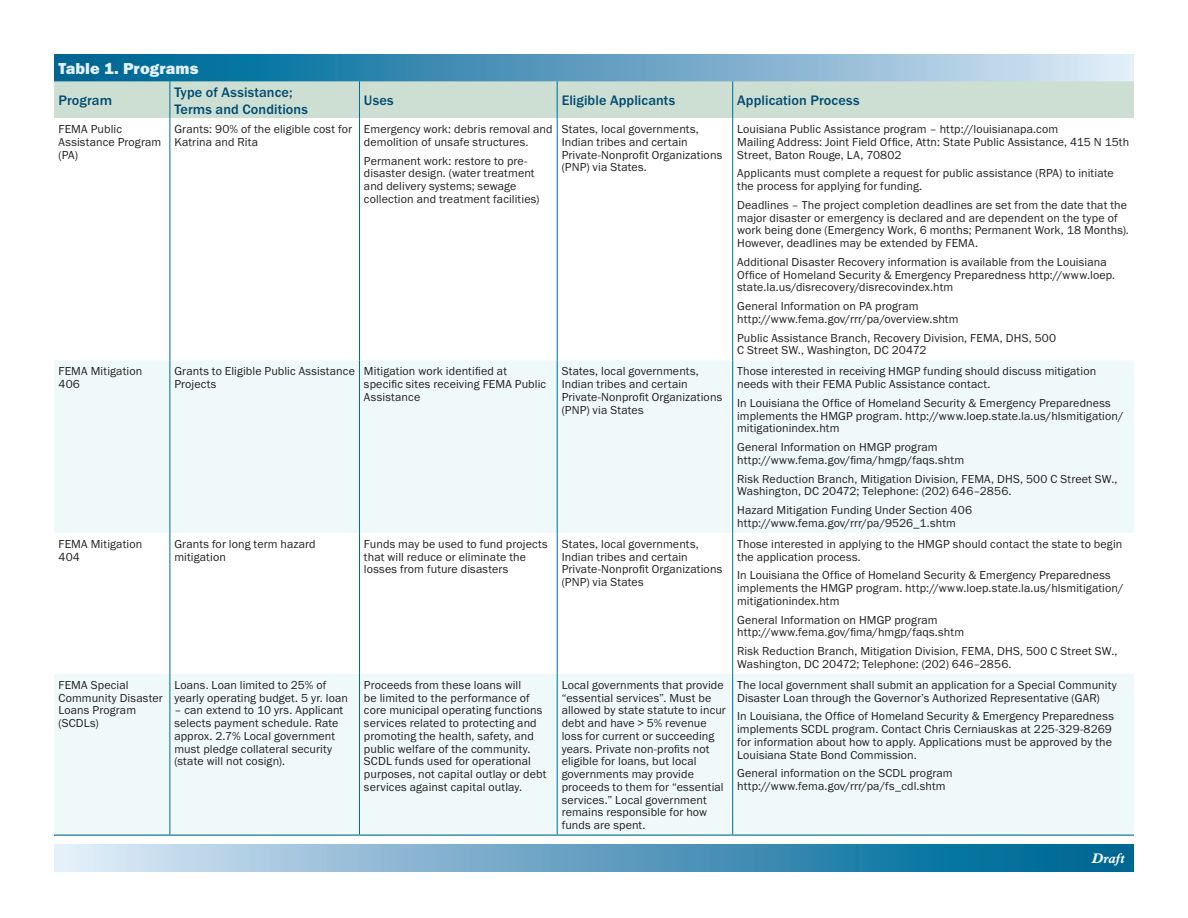
<style>
.page{position:relative;width:1188px;height:918px;background:#fff}
.page>*{position:absolute;margin:0;border:0;box-sizing:border-box;transform-origin:0 0}
.t1{font:800 16.5px "Franklin Gothic H";letter-spacing:.005em;color:#e4f1fa}
.t2{font:700 14.25px/17.1px "Franklin Gothic";letter-spacing:.01em;color:#004a71}
.t3{font:italic 700 13.5px "Aldine 721 BT";letter-spacing:.01em;color:#fff}
.t4{font:12px/12.8px "Franklin Gothic";letter-spacing:.01em;color:#231f20}
</style>
<div class="page">
<div style="left:54px;top:54px;width:1080px;height:27px;background:linear-gradient(to right,#005d8e,#dce5f5)"></div>
<div style="left:54px;top:81px;width:1080px;height:37px;background:#ccdfd2"></div>
<svg style="left:54px;top:360px;width:1080px;height:475px;fill:#f0f9f9"></svg>
<hr style="left:170px;top:533px;width:1px;height:141px;background:#006c9b">
<hr style="left:359px;top:533px;width:1px;height:141px;background:#006c9b">
<hr style="left:557px;top:533px;width:1px;height:141px;background:#006c9b">
<hr style="left:732px;top:533px;width:1px;height:141px;background:#006c9b">
<hr style="left:170px;top:118px;width:1px;height:242px;background:#006c9b">
<hr style="left:359px;top:118px;width:1px;height:242px;background:#006c9b">
<hr style="left:557px;top:118px;width:1px;height:242px;background:#006c9b">
<hr style="left:732px;top:118px;width:1px;height:242px;background:#006c9b">
<hr style="left:170px;top:360px;width:1px;height:173px;background:#006c9b">
<hr style="left:359px;top:360px;width:1px;height:173px;background:#006c9b">
<hr style="left:557px;top:360px;width:1px;height:173px;background:#006c9b">
<hr style="left:732px;top:360px;width:1px;height:173px;background:#006c9b">
<hr style="left:170px;top:674px;width:1px;height:161px;background:#006c9b">
<hr style="left:359px;top:674px;width:1px;height:161px;background:#006c9b">
<hr style="left:557px;top:674px;width:1px;height:161px;background:#006c9b">
<hr style="left:732px;top:674px;width:1px;height:161px;background:#006c9b">
<hr style="left:170px;top:81px;width:1px;height:37px;background:#006c9b">
<hr style="left:359px;top:81px;width:1px;height:37px;background:#006c9b">
<hr style="left:557px;top:81px;width:1px;height:37px;background:#006c9b">
<hr style="left:732px;top:81px;width:1px;height:37px;background:#006c9b">
<hr style="left:54px;top:835px;width:116px;height:1px;background:#006c9b">
<hr style="left:170px;top:835px;width:189px;height:1px;background:#006c9b">
<hr style="left:359px;top:835px;width:198px;height:1px;background:#006c9b">
<hr style="left:557px;top:835px;width:176px;height:1px;background:#006c9b">
<hr style="left:733px;top:835px;width:401px;height:1px;background:#006c9b">
<div style="left:54px;top:844px;width:1080px;height:27px;background:linear-gradient(to right,#dfe7f6,#005d8f)"></div>
<h1 class="t1" style="left:58px;top:59px;width:141px">Table 1. Programs</h1>
<p class="t2" style="left:58px;top:92px;width:55px">Program</p>
<p class="t2" style="left:174px;top:83px;width:135px">Type of Assistance;<br>Terms and Conditions</p>
<p class="t2" style="left:364px;top:92px;width:31px">Uses</p>
<p class="t2" style="left:562px;top:92px;width:115px">Eligible Applicants</p>
<p class="t2" style="left:737px;top:92px;width:124px">Application Process</p>
<p class="t4" style="left:58px;top:123px;width:104px">FEMA Public<br>Assistance Program (PA)</p>
<p class="t4" style="left:174px;top:123px;width:179px">Grants: 90% of the eligible cost for<br>Katrina and Rita</p>
<p class="t4" style="left:364px;top:123px;width:190px">Emergency work: debris removal and demolition of unsafe structures.</p>
<p class="t4" style="left:364px;top:154px;width:177px">Permanent work: restore to pre&shy;disaster design. (water treatment and delivery systems; sewage collection and treatment facilities)</p>
<p class="t4" style="left:562px;top:123px;width:162px">States, local governments,<br>Indian tribes and certain<br>Private-Nonprofit Organizations (PNP) via States.</p>
<p class="t4" style="left:737px;top:123px;width:394px">Louisiana Public Assistance program – http://louisianapa.com<br>Mailing Address: Joint Field Office, Attn: State Public Assistance, 415 N 15th<br>Street, Baton Rouge, LA, 70802</p>
<p class="t4" style="left:737px;top:167px;width:378px">Applicants must complete a request for public assistance (RPA) to initiate the process for applying for funding.</p>
<p class="t4" style="left:737px;top:199px;width:393px">Deadlines – The project completion deadlines are set from the date that the major disaster or emergency is declared and are dependent on the type of work being done (Emergency Work, 6 months; Permanent Work, 18 Months).<br>However, deadlines may be extended by FEMA.</p>
<p class="t4" style="left:737px;top:256px;width:380px">Additional Disaster Recovery information is available from the Louisiana<br>Office of Homeland Security &amp; Emergency Preparedness http://www.loep. state.la.us/disrecovery/disrecovindex.htm</p>
<p class="t4" style="left:737px;top:300px;width:223px">General Information on PA program http://www.fema.gov/rrr/pa/overview.shtm</p>
<p class="t4" style="left:737px;top:331px;width:321px">Public Assistance Branch, Recovery Division, FEMA, DHS, 500<br>C Street SW., Washington, DC 20472</p>
<p class="t4" style="left:58px;top:365px;width:85px">FEMA Mitigation<br>406</p>
<p class="t4" style="left:174px;top:365px;width:182px">Grants to Eligible Public Assistance<br>Projects</p>
<p class="t4" style="left:364px;top:365px;width:184px">Mitigation work identified at specific sites receiving FEMA Public<br>Assistance</p>
<p class="t4" style="left:562px;top:365px;width:162px">States, local governments,<br>Indian tribes and certain<br>Private-Nonprofit Organizations (PNP) via States</p>
<p class="t4" style="left:737px;top:365px;width:361px">Those interested in receiving HMGP funding should discuss mitigation needs with their FEMA Public Assistance contact.</p>
<p class="t4" style="left:737px;top:397px;width:388px">In Louisiana the Office of Homeland Security &amp; Emergency Preparedness implements the HMGP program. http://www.loep.state.la.us/hlsmitigation/ mitigationindex.htm</p>
<p class="t4" style="left:737px;top:441px;width:228px">General Information on HMGP program http://www.fema.gov/fima/hmgp/faqs.shtm</p>
<p class="t4" style="left:737px;top:472px;width:382px">Risk Reduction Branch, Mitigation Division, FEMA, DHS, 500 C Street SW.,<br>Washington, DC 20472; Telephone: (202) 646–2856.</p>
<p class="t4" style="left:737px;top:504px;width:236px">Hazard Mitigation Funding Under Section 406 http://www.fema.gov/rrr/pa/9526_1.shtm</p>
<p class="t4" style="left:58px;top:538px;width:85px">FEMA Mitigation<br>404</p>
<p class="t4" style="left:174px;top:538px;width:143px">Grants for long term hazard mitigation</p>
<p class="t4" style="left:364px;top:538px;width:185px">Funds may be used to fund projects that will reduce or eliminate the losses from future disasters</p>
<p class="t4" style="left:562px;top:538px;width:162px">States, local governments,<br>Indian tribes and certain<br>Private-Nonprofit Organizations (PNP) via States</p>
<p class="t4" style="left:737px;top:538px;width:387px">Those interested in applying to the HMGP should contact the state to begin the application process.</p>
<p class="t4" style="left:737px;top:569px;width:388px">In Louisiana the Office of Homeland Security &amp; Emergency Preparedness implements the HMGP program. http://www.loep.state.la.us/hlsmitigation/ mitigationindex.htm</p>
<p class="t4" style="left:737px;top:613px;width:228px">General Information on HMGP program http://www.fema.gov/fima/hmgp/faqs.shtm</p>
<p class="t4" style="left:737px;top:645px;width:382px">Risk Reduction Branch, Mitigation Division, FEMA, DHS, 500 C Street SW.,<br>Washington, DC 20472; Telephone: (202) 646–2856.</p>
<p class="t4" style="left:58px;top:679px;width:106px">FEMA Special<br>Community Disaster<br>Loans Program (SCDLs)</p>
<p class="t4" style="left:174px;top:679px;width:175px">Loans. Loan limited to 25% of yearly operating budget. 5 yr. loan</p>
<p class="t4" style="left:174px;top:704px;width:170px">– can extend to 10 yrs. Applicant selects payment schedule. Rate approx. 2.7% Local government must pledge collateral security (state will not cosign).</p>
<p class="t4" style="left:364px;top:679px;width:184px">Proceeds from these loans will<br>be limited to the performance of core municipal operating functions services related to protecting and promoting the health, safety, and public welfare of the community.<br>SCDL funds used for operational purposes, not capital outlay or debt services against capital outlay.</p>
<p class="t4" style="left:562px;top:679px;width:166px">Local governments that provide “essential services”. Must be allowed by state statute to incur debt and have &gt; 5% revenue loss for current or succeeding years. Private non-profits not eligible for loans, but local governments may provide proceeds to them for “essential services.” Local government remains responsible for how funds are spent.</p>
<p class="t4" style="left:737px;top:679px;width:381px">The local government shall submit an application for a Special Community<br>Disaster Loan through the Governor’s Authorized Representative (GAR)</p>
<p class="t4" style="left:737px;top:710px;width:378px">In Louisiana, the Office of Homeland Security &amp; Emergency Preparedness implements SCDL program. Contact Chris Cerniauskas at 225-329-8269 for information about how to apply. Applications must be approved by the Louisiana State Bond Commission.</p>
<p class="t4" style="left:737px;top:767px;width:217px">General information on the SCDL program http://www.fema.gov/rrr/pa/fs_cdl.shtm</p>
<p class="t3" style="left:1093px;top:850px;width:34px">Draft</p>
</div>
